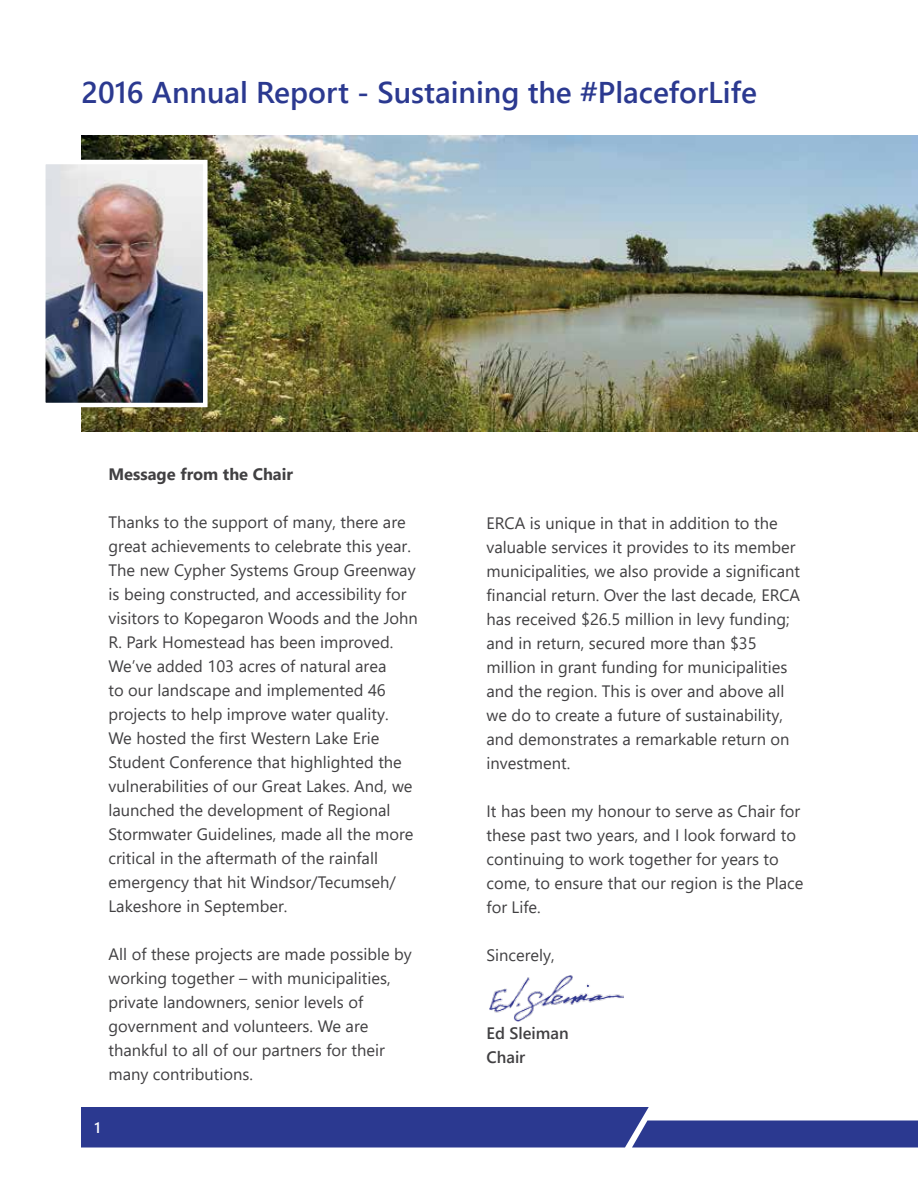
<style>
.page{position:relative;width:918px;height:1188px;background:#fff}
.page>*{position:absolute;margin:0;border:0;box-sizing:border-box;transform-origin:0 0}
.t1{font:600 30px "Segoe UI";color:#2b3990}
.t2{font:16.5px/24px "Segoe UI";color:#414042}
.t3{font:700 16.5px "Segoe UI";color:#414042}
.t4{font:600 16.5px/24px "Segoe UI";color:#414042}
.t5{font:600 15px "Segoe UI";color:#fff}
</style>
<div class="page">
<img style="left:82px;top:135px;width:836px;height:297px">
<img style="left:46px;top:165px;width:157px;height:237px">
<div style="left:41px;top:160px;width:167px;height:247px;border:4px solid #fff"></div>
<img style="left:489px;top:975px;width:135px;height:46px">
<svg style="left:81px;top:1107px;width:837px;height:41px;background:#45519d"></svg>
<h1 class="t1" style="left:82px;top:68px;width:677px">2016 Annual Report - Sustaining the #PlaceforLife</h1>
<p class="t3" style="left:109px;top:461px;width:186px">Message from the Chair</p>
<p class="t2" style="left:109px;top:510px;width:311px">Thanks to the support of many, there are great achievements to celebrate this year.<br>The new Cypher Systems Group Greenway is being constructed, and accessibility for visitors to Kopegaron Woods and the John R. Park Homestead has been improved.<br>We’ve added 103 acres of natural area<br>to our landscape and implemented 46 projects to help improve water quality.<br>We hosted the first Western Lake Erie Student Conference that highlighted the vulnerabilities of our Great Lakes. And, we launched the development of Regional Stormwater Guidelines, made all the more critical in the aftermath of the rainfall emergency that hit Windsor/Tecumseh/ Lakeshore in September.</p>
<p class="t2" style="left:109px;top:942px;width:305px">All of these projects are made possible by working together – with municipalities, private landowners, senior levels of government and volunteers. We are thankful to all of our partners for their many contributions.</p>
<p class="t5" style="left:94px;top:1115px;width:8px">1</p>
<p class="t2" style="left:487px;top:510px;width:315px">ERCA is unique in that in addition to the valuable services it provides to its member municipalities, we also provide a significant financial return. Over the last decade, ERCA has received $26.5 million in levy funding; and in return, secured more than $35 million in grant funding for municipalities and the region. This is over and above all we do to create a future of sustainability, and demonstrates a remarkable return on investment.</p>
<p class="t2" style="left:487px;top:799px;width:319px">It has been my honour to serve as Chair for these past two years, and I look forward to continuing to work together for years to come, to ensure that our region is the Place for Life.</p>
<p class="t2" style="left:487px;top:943px;width:70px">Sincerely,</p>
<p class="t4" style="left:487px;top:1021px;width:84px">Ed Sleiman<br>Chair</p>
</div>
